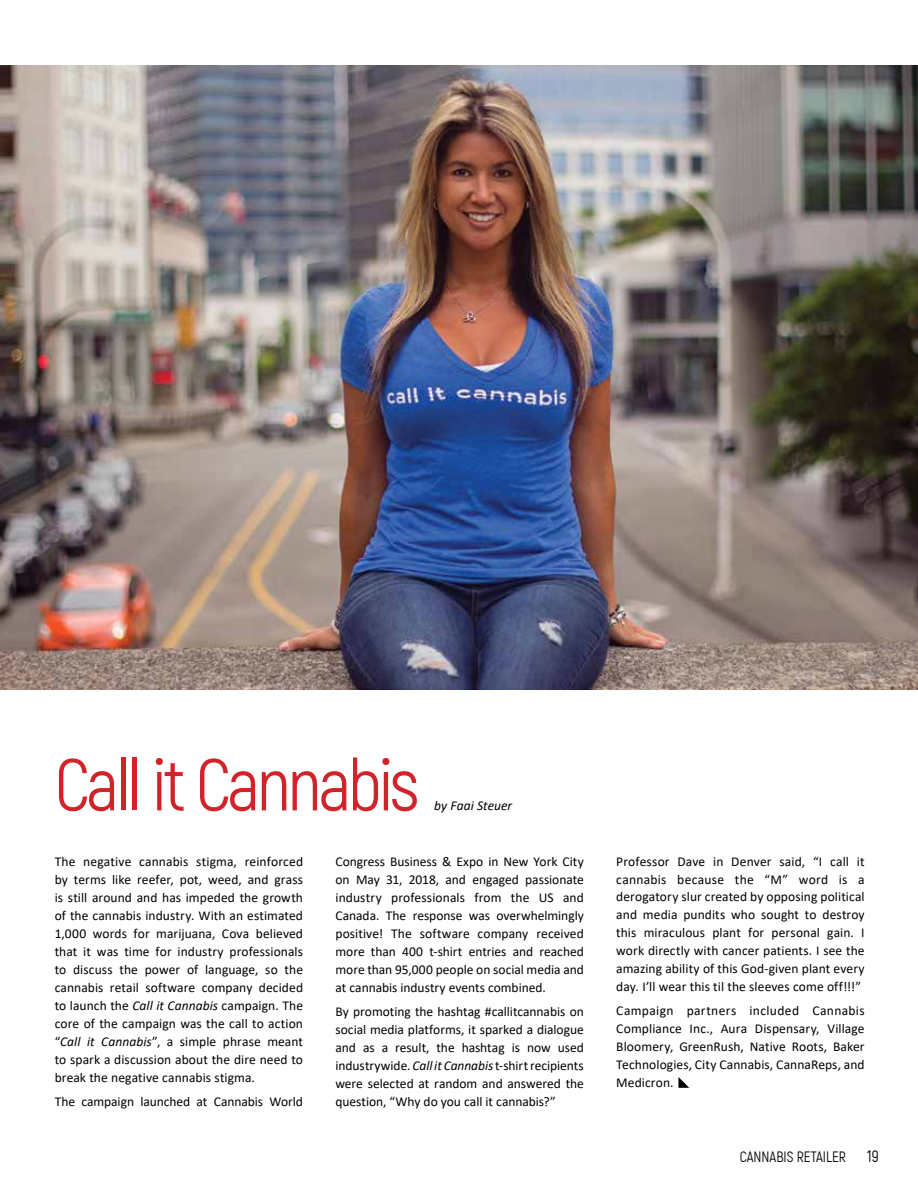
<style>
.page{position:relative;width:918px;height:1188px;background:#fff}
.page>*{position:absolute;margin:0;border:0;box-sizing:border-box;transform-origin:0 0}
.t1{font:73.8px "Akrobat";letter-spacing:-.04em;color:#d2232a}
.t2{font:16.5px "Akrobat";color:#000}
.t3{font:15px "Akrobat";color:#000}
.t4{font:13.5px/18px "Calibri";letter-spacing:.005em;color:#000;text-align:justify}
.t5{font:italic 13.5px "Calibri";color:#000}
.s1{font-style:italic}
</style>
<div class="page">
<img style="left:0;top:66px;width:918px;height:623px">
<svg style="left:678px;top:1077px;width:11px;height:11px"></svg>
<h1 class="t1" style="left:55px;top:745px;width:366px">Call it Cannabis</h1>
<p class="t5" style="left:434px;top:797px;width:80px">by Faai Steuer</p>
<p class="t4" style="left:55px;top:852px;width:250px">The negative cannabis stigma, reinforced by terms like reefer, pot, weed, and grass is still around and has impeded the growth of the cannabis industry. With an estimated 1,000 words for marijuana, Cova believed that it was time for industry professionals to discuss the power of language, so the cannabis retail software company decided to launch the <span class="s1">Call it Cannabis</span> campaign. The core of the campaign was the call to action “<span class="s1">Call it Cannabis</span>”, a simple phrase meant to spark a discussion about the dire need to break the negative cannabis stigma.</p>
<p class="t4" style="left:55px;top:1092px;width:250px">The campaign launched at Cannabis World</p>
<p class="t4" style="left:335px;top:852px;width:250px">Congress Business &amp; Expo in New York City on May 31, 2018, and engaged passionate industry professionals from the US and Canada. The response was overwhelmingly positive! The software company received more than 400 t-shirt entries and reached more than 95,000 people on social media and at cannabis industry events combined.</p>
<p class="t4" style="left:335px;top:1002px;width:250px">By promoting the hashtag #callitcannabis on social media platforms, it sparked a dialogue and as a result, the hashtag is now used industrywide. <span class="s1">Call it Cannabis</span> t-shirt recipients were selected at random and answered the question, “Why do you call it cannabis?”</p>
<p class="t4" style="left:616px;top:852px;width:250px">Professor Dave in Denver said, “I call it cannabis because the “M” word is a derogatory slur created by opposing political and media pundits who sought to destroy this miraculous plant for personal gain. I work directly with cancer patients. I see the amazing ability of this God-given plant every day. I’ll wear this til the sleeves come off!!!”</p>
<p class="t4" style="left:616px;top:1002px;width:250px">Campaign partners included Cannabis Compliance Inc., Aura Dispensary, Village Bloomery, GreenRush, Native Roots, Baker Technologies, City Cannabis, CannaReps, and Medicron.</p>
<p class="t3" style="left:740px;top:1149px;width:108px">CANNABIS RETAILER</p>
<p class="t2" style="left:867px;top:1148px;width:13px">19</p>
</div>
